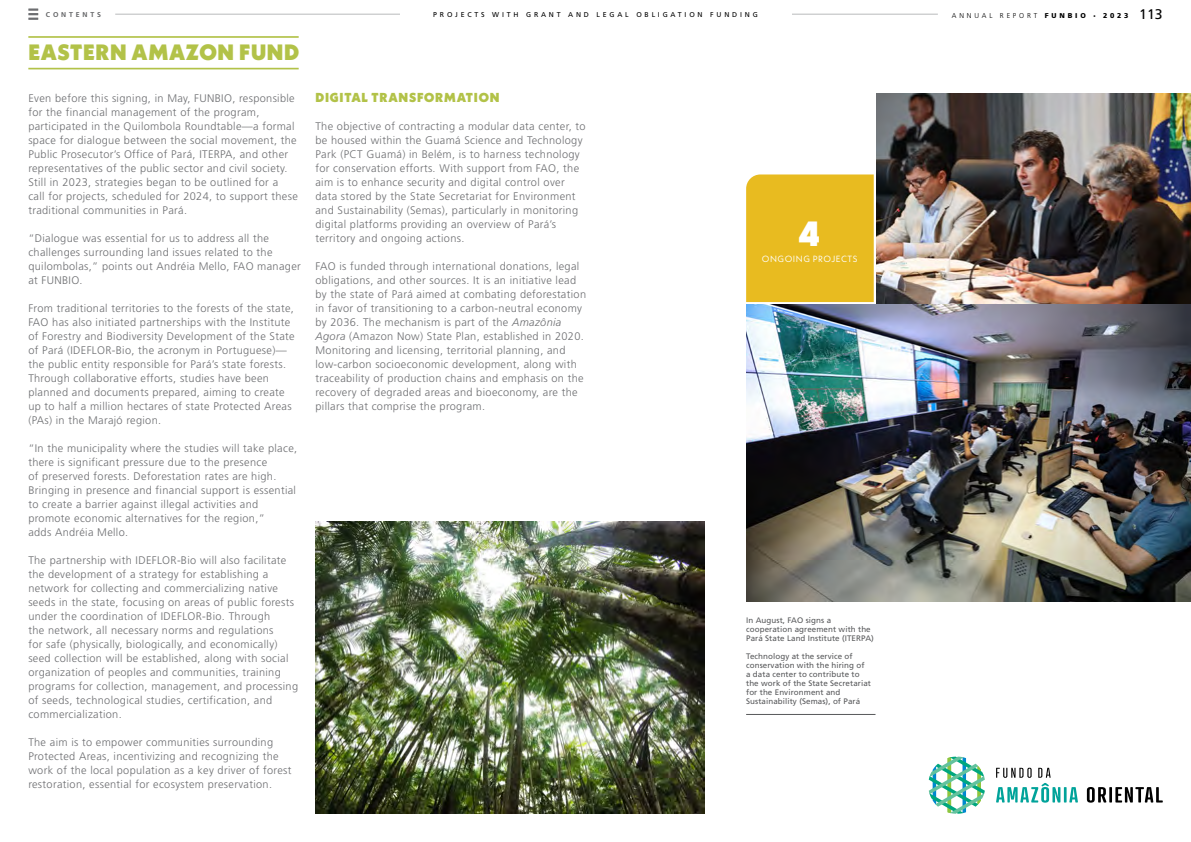
<style>
.page{position:relative;width:1191px;height:842px;background:#fff}
.page>*{position:absolute;margin:0;border:0;box-sizing:border-box;transform-origin:0 0}
.t1{font:900 35px "Neue Kabel";color:#fff}
.t2{font:900 22.2px "Neue Kabel";letter-spacing:.03em;color:#b2c248}
.t3{font:900 13px "Neue Kabel";letter-spacing:.06em;color:#b2c248}
.t4{font:300 11px/14px "Frutiger LT Std";letter-spacing:.03em;color:#6d6e71}
.t5{font:9px "Neue Kabel";letter-spacing:.06em;color:#fff}
.t6{font:8px/9px "Frutiger LT Std";letter-spacing:.01em;color:#58595b}
.t7{font:7px "Frutiger LT Std";letter-spacing:.4em;color:#000}
.t8{font:300 7px "Frutiger LT Std";letter-spacing:.4em;color:#000}
.t9{font:700 7px "Frutiger LT Std";letter-spacing:.4em;color:#636466}
.s1{font-weight:900}
.s2{font-family:"Barlow";font-weight:500}
.s3{font-weight:400;font-size:14px}
.s4{font-style:italic}
</style>
<div class="page">
<svg style="left:28px;top:8px;width:10px;height:12px"></svg>
<hr style="left:115px;top:14px;width:823px;height:1px;background:#b8babc">
<div style="left:400px;top:0;width:391px;height:28px;background:#fff"></div>
<hr style="left:28px;top:36px;width:271px;height:2px;background:#b2c248">
<hr style="left:28px;top:68px;width:271px;height:1px;background:#b2c248">
<svg style="left:996px;top:768px;width:166px;height:35px"></svg>
<svg style="left:928px;top:757px;width:57px;height:57px"></svg>
<div style="left:746px;top:174px;width:127px;height:128px;background:#e8bb20"></div>
<img style="left:876px;top:93px;width:315px;height:212px">
<img style="left:746px;top:305px;width:445px;height:297px">
<img style="left:315px;top:522px;width:389px;height:292px">
<hr style="left:746px;top:714px;width:129px;height:1px;background:#58595b">
<p class="t9" style="left:46px;top:10px;width:56px">CONTENTS</p>
<p class="t7" style="left:433px;top:10px;width:326px">PROJECTS WITH GRANT AND LEGAL OBLIGATION FUNDING</p>
<p class="t8" style="left:952px;top:11px;width:212px">ANNUAL REPORT <span class="s1">FUNBIO</span> <span class="s2">•</span> <span class="s1">2023</span> <span class="s3">113</span></p>
<h2 class="t2" style="left:28px;top:38px;width:272px">EASTERN AMAZON FUND</h2>
<p class="t4" style="left:28px;top:91px;width:271px">Even before this signing, in May, FUNBIO, responsible for the financial management of the program, participated in the Quilombola Roundtable—a formal space for dialogue between the social movement, the Public Prosecutor’s Office of Pará, ITERPA, and other representatives of the public sector and civil society.<br>Still in 2023, strategies began to be outlined for a<br>call for projects, scheduled for 2024, to support these traditional communities in Pará.</p>
<p class="t4" style="left:28px;top:231px;width:274px">“Dialogue was essential for us to address all the challenges surrounding land issues related to the quilombolas,” points out Andréia Mello, FAO manager at FUNBIO.</p>
<p class="t4" style="left:28px;top:301px;width:268px">From traditional territories to the forests of the state, FAO has also initiated partnerships with the Institute of Forestry and Biodiversity Development of the State of Pará (IDEFLOR-Bio, the acronym in Portuguese)— the public entity responsible for Pará’s state forests.<br>Through collaborative efforts, studies have been planned and documents prepared, aiming to create up to half a million hectares of state Protected Areas (PAs) in the Marajó region.</p>
<p class="t4" style="left:28px;top:441px;width:270px">“In the municipality where the studies will take place, there is significant pressure due to the presence<br>of preserved forests. Deforestation rates are high.<br>Bringing in presence and financial support is essential to create a barrier against illegal activities and promote economic alternatives for the region,”<br>adds Andréia Mello.</p>
<p class="t4" style="left:28px;top:553px;width:271px">The partnership with IDEFLOR-Bio will also facilitate the development of a strategy for establishing a network for collecting and commercializing native seeds in the state, focusing on areas of public forests under the coordination of IDEFLOR-Bio. Through<br>the network, all necessary norms and regulations<br>for safe (physically, biologically, and economically) seed collection will be established, along with social organization of peoples and communities, training programs for collection, management, and processing of seeds, technological studies, certification, and commercialization.</p>
<p class="t4" style="left:28px;top:735px;width:264px">The aim is to empower communities surrounding Protected Areas, incentivizing and recognizing the work of the local population as a key driver of forest restoration, essential for ecosystem preservation.</p>
<p class="t3" style="left:315px;top:89px;width:185px">DIGITAL TRANSFORMATION</p>
<p class="t4" style="left:315px;top:119px;width:272px">The objective of contracting a modular data center, to be housed within the Guamá Science and Technology Park (PCT Guamá) in Belém, is to harness technology for conservation efforts. With support from FAO, the aim is to enhance security and digital control over data stored by the State Secretariat for Environment and Sustainability (Semas), particularly in monitoring digital platforms providing an overview of Pará’s territory and ongoing actions.</p>
<p class="t4" style="left:315px;top:259px;width:272px">FAO is funded through international donations, legal obligations, and other sources. It is an initiative lead by the state of Pará aimed at combating deforestation in favor of transitioning to a carbon-neutral economy by 2036. The mechanism is part of the <span class="s4">Amazônia Agora</span> (Amazon Now) State Plan, established in 2020.<br>Monitoring and licensing, territorial planning, and low-carbon socioeconomic development, along with traceability of production chains and emphasis on the recovery of degraded areas and bioeconomy, are the pillars that comprise the program.</p>
<h1 class="t1" style="left:799px;top:212px;width:23px">4</h1>
<p class="t5" style="left:762px;top:253px;width:97px">ONGOING PROJECTS</p>
<p class="t6" style="left:746px;top:616px;width:129px">In August, FAO signs a cooperation agreement with the<br>Pará State Land Institute (ITERPA)</p>
<p class="t6" style="left:746px;top:652px;width:126px">Technology at the service of conservation with the hiring of a data center to contribute to the work of the State Secretariat for the Environment and<br>Sustainability (Semas), of Pará</p>
</div>
